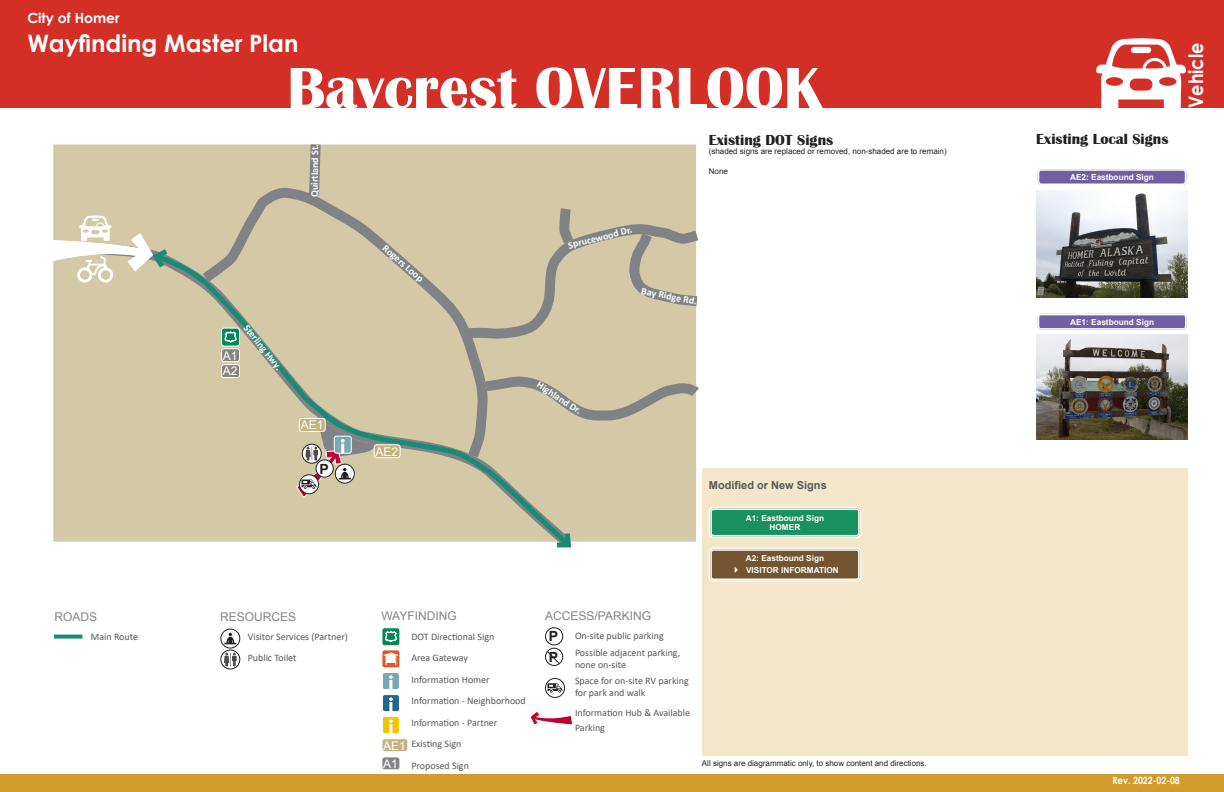
<style>
.page{position:relative;width:1224px;height:792px;background:#fff}
.page>*{position:absolute;margin:0;border:0;box-sizing:border-box;transform-origin:0 0}
.Sheet_Title{font:700 60px "Britannic";color:#fff}
.t1{font:700 24px "Century Gothic";color:#fff}
.t2{font:700 20px "Century Gothic";color:#fff;scale:.88 1}
.t3{font:700 15px "Britannic";color:#231f20}
.t4{font:700 14px "Century Gothic";color:#fff}
.Icon_Letter{font:700 14px "Arial";color:#231f20}
.Legend_Header{font:12px "Arial";color:#848482}
.Map_-_Sign_Code_Whit{font:12px "Arial";color:#fff}
.Body_Text_Bold{font:700 11px "Arial";color:#57585a}
.Legend_Text{font:10px/12px "Calibri";color:#57585a}
.Map_-_Roads{font:700 10px "Calibri";color:#fff}
.t5{font:700 10px "Century Gothic";color:#fff;scale:.88 1}
.t6{font:700 8.2px/9.9px "Arial";color:#fff;text-align:center}
.Map_-_Locations{font:8px "Arial";color:#231f20}
</style>
<div class="page">
<div style="left:703px;top:468px;width:485px;height:288px;background:#f3e6ca"></div>
<div style="left:53px;top:144px;width:643px;height:398px;background:#d4c9a6"></div>
<div style="left:0;top:0;width:1224px;height:108px;background:#d32f26"></div>
<div style="left:0;top:774px;width:1224px;height:18px;background:#d19c2c"></div>
<svg style="left:1096px;top:38px;width:90px;height:70px"></svg>
<div style="left:1131px;top:47px;width:20px;height:6px;background:#fff;border-radius:3px"></div>
<svg style="left:490px;top:199px;width:209px;height:146px;background:#cac1a3"></svg>
<svg style="left:579px;top:369px;width:120px;height:57px;background:#c5bda2"></svg>
<svg style="left:196px;top:186px;width:294px;height:55px;background:#cbc2a2"></svg>
<div style="left:53px;top:241px;width:526px;height:301px;background:#d4c9a6"></div>
<svg style="left:304px;top:144px;width:22px;height:62px"></svg>
<svg style="left:151px;top:252px;width:424px;height:290px;background:#cbc3a3"></svg>
<svg style="left:552px;top:528px;width:22px;height:20px"></svg>
<img style="left:1036px;top:190px;width:152px;height:107px">
<img style="left:1036px;top:335px;width:152px;height:104px">
<svg style="left:54px;top:635px;width:28px;height:4px"></svg>
<svg style="left:53px;top:215px;width:120px;height:68px"></svg>
<div style="left:545px;top:648px;width:18px;height:18px;border:1px solid #231f20;border-radius:50%"></div>
<svg style="left:546px;top:650px;width:15px;height:15px"></svg>
<svg style="left:221px;top:629px;width:19px;height:19px"></svg>
<div style="left:220px;top:629px;width:20px;height:20px;border:1px solid #231f20;border-radius:50%"></div>
<svg style="left:224px;top:633px;width:12px;height:11px"></svg>
<svg style="left:221px;top:650px;width:19px;height:19px"></svg>
<div style="left:220px;top:650px;width:20px;height:20px;border:1px solid #231f20;border-radius:50%"></div>
<svg style="left:224px;top:653px;width:13px;height:13px"></svg>
<div style="left:222px;top:328px;width:18px;height:18px;background:#008856;border-radius:3px"></div>
<div style="left:221px;top:328px;width:19px;height:19px;border:1px solid #fff;border-radius:3px"></div>
<svg style="left:224px;top:331px;width:13px;height:16px"></svg>
<svg style="left:296px;top:418px;width:80px;height:81px;background:#b6b2a0"></svg>
<svg style="left:546px;top:678px;width:19px;height:19px"></svg>
<div style="left:545px;top:678px;width:20px;height:20px;border:1px solid #231f20;border-radius:50%"></div>
<svg style="left:547px;top:683px;width:16px;height:10px"></svg>
<div style="left:382px;top:650px;width:18px;height:18px;background:#e25822;border-radius:3px"></div>
<div style="left:381px;top:649px;width:19px;height:19px;border:1px solid #fff;border-radius:3px"></div>
<svg style="left:383px;top:652px;width:16px;height:13px"></svg>
<div style="left:382px;top:628px;width:18px;height:18px;background:#008856;border-radius:3px"></div>
<div style="left:381px;top:627px;width:19px;height:19px;border:1px solid #fff;border-radius:3px"></div>
<svg style="left:384px;top:630px;width:14px;height:16px"></svg>
<div style="left:382px;top:695px;width:17px;height:17px;background:#1f6790;border-radius:2px"></div>
<div style="left:382px;top:694px;width:18px;height:18px;border:1px solid #fff;border-radius:2px"></div>
<svg style="left:389px;top:697px;width:4px;height:15px"></svg>
<div style="left:382px;top:717px;width:17px;height:17px;background:#f3c300;border-radius:2px"></div>
<div style="left:382px;top:716px;width:18px;height:18px;border:1px solid #fff;border-radius:2px"></div>
<svg style="left:389px;top:719px;width:4px;height:15px"></svg>
<div style="left:382px;top:672px;width:17px;height:18px;background:#77a9b4;border-radius:2px"></div>
<div style="left:382px;top:672px;width:18px;height:18px;border:1px solid #fff;border-radius:2px"></div>
<svg style="left:389px;top:675px;width:4px;height:15px"></svg>
<svg style="left:530px;top:711px;width:43px;height:14px"></svg>
<div style="left:545px;top:627px;width:18px;height:18px;border:1px solid #231f20;border-radius:50%"></div>
<div style="left:710px;top:509px;width:150px;height:27px;background:#189161;border-radius:3px"></div>
<div style="left:709px;top:507px;width:152px;height:31px;border:1px solid #fff;border-radius:5px"></div>
<div style="left:710px;top:509px;width:150px;height:27px;border:2px solid #fff;border-radius:3px"></div>
<div style="left:710px;top:549px;width:150px;height:31px;background:#735533;border-radius:3px"></div>
<div style="left:709px;top:548px;width:152px;height:34px;border:1px solid #fff;border-radius:5px"></div>
<div style="left:710px;top:549px;width:150px;height:31px;border:2px solid #fff;border-radius:3px"></div>
<div style="left:1038px;top:314px;width:148px;height:16px;background:#7060a1;border-radius:3px"></div>
<div style="left:1036px;top:312px;width:152px;height:19px;border:1px solid #fff;border-radius:5px"></div>
<div style="left:1038px;top:314px;width:148px;height:16px;border:2px solid #fff;border-radius:3px"></div>
<div style="left:1038px;top:169px;width:148px;height:16px;background:#7060a1;border-radius:3px"></div>
<div style="left:1036px;top:168px;width:152px;height:19px;border:1px solid #fff;border-radius:5px"></div>
<div style="left:1038px;top:169px;width:148px;height:16px;border:2px solid #fff;border-radius:3px"></div>
<div style="left:222px;top:365px;width:18px;height:13px;background:#848482;border-radius:3px"></div>
<div style="left:221px;top:364px;width:19px;height:14px;border:1px solid #fff;border-radius:3px"></div>
<div style="left:222px;top:349px;width:18px;height:13px;background:#848482;border-radius:3px"></div>
<div style="left:221px;top:348px;width:19px;height:14px;border:1px solid #fff;border-radius:3px"></div>
<div style="left:299px;top:418px;width:26px;height:14px;background:#c2b280;border-radius:3px"></div>
<div style="left:299px;top:418px;width:27px;height:14px;border:1px solid #fff;border-radius:3px"></div>
<div style="left:382px;top:757px;width:18px;height:13px;background:#848482;border-radius:3px"></div>
<div style="left:381px;top:756px;width:19px;height:14px;border:1px solid #fff;border-radius:3px"></div>
<div style="left:382px;top:739px;width:26px;height:13px;background:#c2b280;border-radius:3px"></div>
<div style="left:381px;top:738px;width:27px;height:14px;border:1px solid #fff;border-radius:3px"></div>
<div style="left:374px;top:445px;width:26px;height:13px;background:#c2b280;border-radius:3px"></div>
<div style="left:374px;top:444px;width:27px;height:14px;border:1px solid #fff;border-radius:3px"></div>
<h3 class="t4" style="left:27px;top:8px;width:94px">City of Homer</h3>
<h2 class="t1" style="left:27px;top:25px;width:273px">Wayfinding Master Plan</h2>
<p class="Sheet_Title" style="left:287px;top:54px;width:537px">Baycrest OVERLOOK</p>
<p class="Map_-_Roads" style="left:307px;top:197px;width:54px;rotate:-89deg">Quirtland St.</p>
<p class="Map_-_Roads" style="left:251px;top:322px;width:56px;rotate:51deg">Sterling Hwy.</p>
<p class="Map_-_Sign_Code_Whit" style="left:223px;top:347px;width:16px">A1</p>
<p class="Map_-_Sign_Code_Whit" style="left:223px;top:363px;width:16px">A2</p>
<p class="Map_-_Sign_Code_Whit" style="left:301px;top:417px;width:24px">AE1</p>
<p class="Icon_Letter" style="left:319px;top:459px;width:11px">P</p>
<p class="Map_-_Roads" style="left:389px;top:241px;width:52px;rotate:41deg">Rogers Loop</p>
<p class="Map_-_Sign_Code_Whit" style="left:376px;top:444px;width:24px">AE2</p>
<p class="t3" style="left:709px;top:131px;width:126px">Existing DOT Signs</p>
<p class="t3" style="left:1036px;top:131px;width:134px">Existing Local Signs</p>
<p class="Map_-_Locations" style="left:709px;top:146px;width:239px">(shaded signs are replaced or removed, non-shaded are to remain)</p>
<p class="Map_-_Locations" style="left:709px;top:166px;width:21px">None</p>
<p class="t6" style="left:1070px;top:172px;width:85px">AE2: Eastbound Sign</p>
<p class="Map_-_Roads" style="left:567px;top:238px;width:67px;rotate:-14deg">Sprucewood Dr.</p>
<p class="Map_-_Roads" style="left:643px;top:284px;width:58px;rotate:11deg">Bay Ridge Rd.</p>
<p class="t6" style="left:1070px;top:317px;width:85px">AE1: Eastbound Sign</p>
<p class="Map_-_Roads" style="left:542px;top:378px;width:52px;rotate:33deg">Highland Dr.</p>
<p class="Body_Text_Bold" style="left:709px;top:478px;width:119px">Modified or New Signs</p>
<p class="t6" style="left:746px;top:513px;width:80px">A1: Eastbound Sign<br>HOMER</p>
<p class="t6" style="left:746px;top:554px;width:80px">A2: Eastbound Sign</p>
<p class="t6" style="left:731px;top:566px;width:109px">✔ VISITOR INFORMATION</p>
<h3 class="t2" style="left:1181px;top:108px;width:75px;rotate:-90deg">Vehicle</h3>
<p class="Legend_Header" style="left:55px;top:609px;width:44px">ROADS</p>
<p class="Legend_Header" style="left:220px;top:609px;width:78px">RESOURCES</p>
<p class="Legend_Text" style="left:248px;top:630px;width:102px">Visitor Services (Partner)</p>
<p class="Legend_Text" style="left:248px;top:651px;width:50px">Public Toilet</p>
<p class="Legend_Text" style="left:91px;top:630px;width:49px">Main Route</p>
<p class="Legend_Header" style="left:381px;top:608px;width:77px">WAYFINDING</p>
<p class="Legend_Header" style="left:545px;top:608px;width:107px">ACCESS/PARKING</p>
<p class="Legend_Text" style="left:411px;top:630px;width:84px">DOT Directional Sign</p>
<p class="Legend_Text" style="left:411px;top:651px;width:58px">Area Gateway</p>
<p class="Legend_Text" style="left:411px;top:673px;width:80px">Information Homer</p>
<p class="Legend_Text" style="left:411px;top:694px;width:116px">Information - Neighborhood</p>
<p class="Legend_Text" style="left:411px;top:716px;width:87px">Information - Partner</p>
<p class="Legend_Text" style="left:411px;top:737px;width:51px">Existing Sign</p>
<p class="Legend_Text" style="left:411px;top:759px;width:59px">Proposed Sign</p>
<p class="Map_-_Sign_Code_Whit" style="left:383px;top:738px;width:24px">AE1</p>
<p class="Map_-_Sign_Code_Whit" style="left:383px;top:756px;width:16px">A1</p>
<p class="Icon_Letter" style="left:549px;top:627px;width:11px">P</p>
<p class="Icon_Letter" style="left:549px;top:647px;width:11px">P</p>
<p class="Legend_Text" style="left:575px;top:630px;width:90px">On-site public parking</p>
<p class="Legend_Text" style="left:575px;top:646px;width:107px">Possible adjacent parking, none on-site</p>
<p class="Legend_Text" style="left:575px;top:675px;width:115px">Space for on-site RV parking for park and walk</p>
<p class="Legend_Text" style="left:575px;top:705px;width:117px;line-height:15px">Information Hub &amp; Available<br>Parking</p>
<p class="Map_-_Locations" style="left:702px;top:758px;width:226px">All signs are diagrammatic only, to show content and directions.</p>
<p class="t5" style="left:1113px;top:773px;width:78px">Rev. 2022-02-08</p>
</div>
